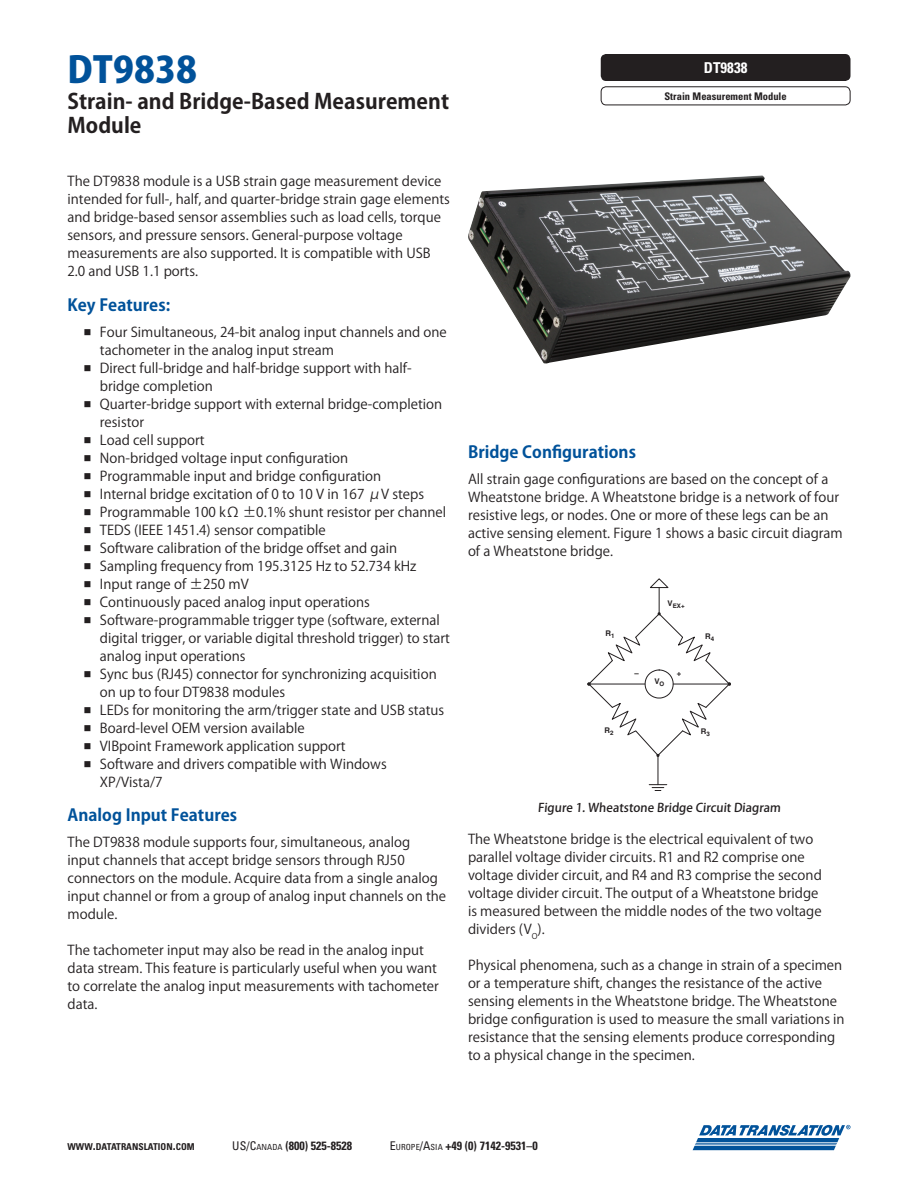
<style>
.page{position:relative;width:918px;height:1188px;background:#fff}
.page>*{position:absolute;margin:0;border:0;box-sizing:border-box;transform-origin:0 0}
.t1{font:800 36px "Koz Go Pro";color:#01529a}
.t2{font:700 21px/24px "Koz Go Pro";color:#231f20}
.Section_Header{font:700 16.5px "Koz Go Pro";color:#01529a}
.Section_Header-2{font:700 condensed 15px "Univers LT Std";color:#fff}
.Bullets_Level_1{font:13.5px/18px "Koz Go Pro";color:#231f20}
.t3{font:700 condensed 12px "Univers LT Std";color:#231f20}
.Captions{font:500 12px "Koz Go Pro";color:#231f20}
.Section_Header-3{font:700 condensed 10.5px "Univers LT Std";color:#231f20}
.t4{font:700 condensed 9.45px "Univers LT Std";letter-spacing:.005em;color:#231f20}
.t5{font:700 7.8px "Helvetica";color:#231f20}
.t6{font:700 6.15px "Helvetica";color:#231f20}
.s1{font-weight:500;font-size:7.5px}
.s2{font-size:13.5px}
.s3{font-weight:400}
.s4{font-weight:400;font-size:8.4px}
</style>
<div class="page">
<svg style="left:693px;top:1125px;width:157px;height:25px"></svg>
<hr style="left:695px;top:1144px;width:141px;height:1px;background:#01529a">
<hr style="left:695px;top:1143px;width:142px;height:1px;background:#01529a">
<div style="left:601px;top:54px;width:249px;height:27px;background:#231f20;border-radius:5px"></div>
<div style="left:601px;top:86px;width:250px;height:19px;border:1px solid #231f20;border-radius:5px"></div>
<img style="left:468px;top:176px;width:383px;height:188px">
<svg style="left:649px;top:784px;width:18px;height:7px"></svg>
<hr style="left:658px;top:755px;width:1px;height:30px;background:#231f20">
<svg style="left:587px;top:578px;width:144px;height:179px"></svg>
<p class="t1" style="left:68px;top:46px;width:131px">DT9838</p>
<p class="t2" style="left:68px;top:90px;width:383px">Strain- and Bridge-Based Measurement<br>Module</p>
<p class="Bullets_Level_1" style="left:68px;top:173px;width:384px">The DT9838 module is a USB strain gage measurement device intended for full-, half, and quarter-bridge strain gage elements and bridge-based sensor assemblies such as load cells, torque sensors, and pressure sensors. General-purpose voltage measurements are also supported. It is compatible with USB 2.0 and USB 1.1 ports.</p>
<p class="Section_Header" style="left:68px;top:294px;width:104px">Key Features:</p>
<p class="Bullets_Level_1" style="left:100px;top:323px;width:349px;text-indent:-16px"><span class="s1">■</span> Four Simultaneous, 24-bit analog input channels and one tachometer in the analog input stream</p>
<p class="Bullets_Level_1" style="left:100px;top:359px;width:313px;text-indent:-16px"><span class="s1">■</span> Direct full-bridge and half-bridge support with half&shy;bridge completion</p>
<p class="Bullets_Level_1" style="left:100px;top:395px;width:344px;text-indent:-16px"><span class="s1">■</span> Quarter-bridge support with external bridge-completion resistor</p>
<p class="Bullets_Level_1" style="left:84px;top:431px;width:122px"><span class="s1">■</span> Load cell support</p>
<p class="Bullets_Level_1" style="left:84px;top:449px;width:266px"><span class="s1">■</span> Non-bridged voltage input configuration</p>
<p class="Bullets_Level_1" style="left:84px;top:467px;width:299px"><span class="s1">■</span> Programmable input and bridge configuration</p>
<p class="Bullets_Level_1" style="left:84px;top:485px;width:342px"><span class="s1">■</span> Internal bridge excitation of 0 to 10 V in 167 μV steps</p>
<p class="Bullets_Level_1" style="left:84px;top:503px;width:364px"><span class="s1">■</span> Programmable 100 kΩ ±0.1% shunt resistor per channel</p>
<p class="Bullets_Level_1" style="left:84px;top:521px;width:244px"><span class="s1">■</span> TEDS (IEEE 1451.4) sensor compatible</p>
<p class="Bullets_Level_1" style="left:84px;top:539px;width:315px"><span class="s1">■</span> Software calibration of the bridge offset and gain</p>
<p class="Bullets_Level_1" style="left:84px;top:557px;width:334px"><span class="s1">■</span> Sampling frequency from 195.3125 Hz to 52.734 kHz</p>
<p class="Bullets_Level_1" style="left:84px;top:575px;width:167px"><span class="s1">■</span> Input range of ±250 mV</p>
<p class="Bullets_Level_1" style="left:84px;top:593px;width:288px"><span class="s1">■</span> Continuously paced analog input operations</p>
<p class="Bullets_Level_1" style="left:100px;top:611px;width:352px;text-indent:-16px"><span class="s1">■</span> Software-programmable trigger type (software, external digital trigger, or variable digital threshold trigger) to start analog input operations</p>
<p class="Bullets_Level_1" style="left:100px;top:665px;width:338px;text-indent:-16px"><span class="s1">■</span> Sync bus (RJ45) connector for synchronizing acquisition on up to four DT9838 modules</p>
<p class="Bullets_Level_1" style="left:84px;top:701px;width:362px"><span class="s1">■</span> LEDs for monitoring the arm/trigger state and USB status</p>
<p class="Bullets_Level_1" style="left:84px;top:719px;width:222px"><span class="s1">■</span> Board-level OEM version available</p>
<p class="Bullets_Level_1" style="left:84px;top:737px;width:263px"><span class="s1">■</span> VIBpoint Framework application support</p>
<p class="Bullets_Level_1" style="left:100px;top:755px;width:288px;text-indent:-16px"><span class="s1">■</span> Software and drivers compatible with Windows<br>XP/Vista/7</p>
<p class="Section_Header" style="left:68px;top:805px;width:171px">Analog Input Features</p>
<p class="Bullets_Level_1" style="left:68px;top:834px;width:380px">The DT9838 module supports four, simultaneous, analog input channels that accept bridge sensors through RJ50 connectors on the module. Acquire data from a single analog input channel or from a group of analog input channels on the module.</p>
<p class="Bullets_Level_1" style="left:68px;top:942px;width:373px">The tachometer input may also be read in the analog input data stream. This feature is particularly useful when you want to correlate the analog input measurements with tachometer data.</p>
<p class="Section_Header-2" style="left:704px;top:58px;width:45px">DT9838</p>
<p class="Section_Header-3" style="left:664px;top:89px;width:124px">Strain Measurement Module</p>
<p class="Section_Header" style="left:468px;top:441px;width:170px">Bridge Configurations</p>
<p class="Bullets_Level_1" style="left:468px;top:471px;width:376px">All strain gage configurations are based on the concept of a Wheatstone bridge. A Wheatstone bridge is a network of four resistive legs, or nodes. One or more of these legs can be an active sensing element. Figure 1 shows a basic circuit diagram of a Wheatstone bridge.</p>
<p class="t5" style="left:606px;top:629px;width:11px">R<sub>1</sub></p>
<p class="t6" style="left:668px;top:603px;width:19px"><sup>V</sup>EX+</p>
<p class="t5" style="left:634px;top:668px;width:6px">–</p>
<p class="t5" style="left:677px;top:668px;width:6px">+</p>
<p class="t5" style="left:655px;top:677px;width:11px">V<sub>O</sub></p>
<p class="t5" style="left:705px;top:631px;width:11px">R<sub>4</sub></p>
<p class="t5" style="left:604px;top:725px;width:11px">R<sub>2</sub></p>
<p class="t5" style="left:701px;top:726px;width:11px">R<sub>3</sub></p>
<p class="Captions" style="left:538px;top:800px;width:246px">Figure 1. Wheatstone Bridge Circuit Diagram</p>
<p class="Bullets_Level_1" style="left:468px;top:831px;width:355px">The Wheatstone bridge is the electrical equivalent of two parallel voltage divider circuits. R1 and R2 comprise one voltage divider circuit, and R4 and R3 comprise the second voltage divider circuit. The output of a Wheatstone bridge is measured between the middle nodes of the two voltage dividers (V<sub>O</sub>).</p>
<p class="Bullets_Level_1" style="left:468px;top:957px;width:378px">Physical phenomena, such as a change in strain of a specimen or a temperature shift, changes the resistance of the active sensing elements in the Wheatstone bridge. The Wheatstone bridge configuration is used to measure the small variations in resistance that the sensing elements produce corresponding to a physical change in the specimen.</p>
<p class="t4" style="left:68px;top:1141px;width:129px">WWW<span class="s2">.</span>DATATRANSLATION<span class="s2">.</span>COM</p>
<p class="t3" style="left:232px;top:1139px;width:121px"><span class="s3">US/C</span><span class="s4">ANADA</span> (800) 525-8528</p>
<p class="t3" style="left:390px;top:1139px;width:149px"><span class="s3">E</span><span class="s4">U ROPE</span><span class="s3">/A</span><span class="s4">SIA</span> +49 (0) 7142-9531–0</p>
</div>
